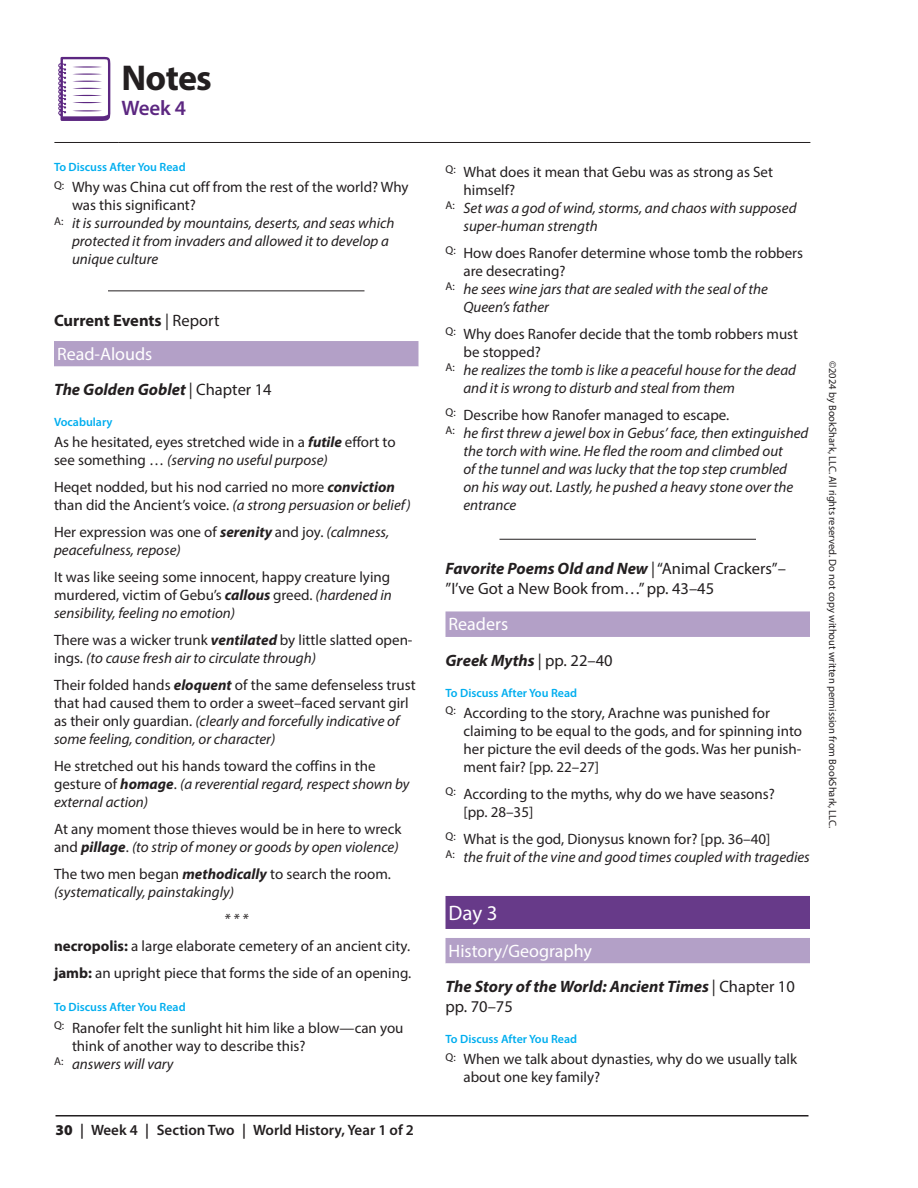
<style>
.page{position:relative;width:918px;height:1188px;background:#fff}
.page>*{position:absolute;margin:0;border:0;box-sizing:border-box;transform-origin:0 0}
.t1{font:700 36px "Myriad Pro";letter-spacing:-.02em;color:#231f20}
.t2{font:600 21px "Myriad Pro";color:#5c2781}
.Day_Heading__6pts_after{font:21px "Myriad Pro";color:#fff}
.Heading_1__6_pts_after{font:18px "Myriad Pro";color:#fff}
.Book_Titles_and_Assignments__4_5_pts_aft{font:italic 700 16.5px/19.8px "Myriad Pro";color:#231f20}
.Book_Titles_and_Assignments__4_5_pts_aft-2{font:16.5px/19.8px "Myriad Pro";color:#231f20}
.Book_Titles_and_Assignments_Pipeline_non{font:700 16.5px "Myriad Pro";letter-spacing:-.005em;color:#231f20}
.Vocabulary_Words__6_pts_after{font:15px/18px "Myriad Pro";color:#231f20}
.Answer_Style__6_pts_after{font:italic 15px/18px "Myriad Pro";color:#231f20}
.Question_Style{font:15px/18px "Myriad Pro";color:#231f20}
.Question_Style__6_pts_after{font:15px/18px "Myriad Pro";color:#231f20}
.Unfamiliar_Words__6_pts_after{font:15px "Myriad Pro";color:#231f20}
.Vocabulary_Words__6_pts_after-2{font:italic 15px/18px "Myriad Pro";color:#231f20}
.t3{font:600 15px "Myriad Pro";color:#231f20}
.Star_Dividers{font:italic 15px "Myriad Pro";color:#231f20}
.Heading_2__6_pts_after{font:600 12px "Myriad Pro";color:#00aeef}
.t4{font:10.5px "Myriad Pro";color:#231f20}
.s1{font-weight:400}
.s2{font-weight:400;font-style:normal}
.s3{font-weight:700;font-style:italic}
.s4{font-style:italic}
.s5{font-style:normal}
.s6{font-weight:700}
.s7{font-weight:900}
</style>
<div class="page">
<hr style="left:108px;top:290px;width:256px;height:1px;background:#231f20">
<div style="left:54px;top:341px;width:364px;height:26px;background:#b3a0c7"></div>
<hr style="left:500px;top:539px;width:256px;height:1px;background:#231f20">
<div style="left:446px;top:611px;width:364px;height:26px;background:#b3a0c7"></div>
<div style="left:446px;top:896px;width:364px;height:33px;background:#673a89"></div>
<div style="left:446px;top:938px;width:364px;height:25px;background:#b3a0c7"></div>
<hr style="left:56px;top:1115px;width:752px;height:2px;background:#231f20">
<hr style="left:54px;top:142px;width:64px;height:1px;background:#231f20">
<hr style="left:118px;top:142px;width:430px;height:1px;background:#231f20">
<hr style="left:548px;top:142px;width:262px;height:1px;background:#231f20">
<svg style="left:58px;top:57px;width:52px;height:64px"></svg>
<h1 class="t1" style="left:122px;top:54px;width:92px">Notes</h1>
<h2 class="t2" style="left:122px;top:94px;width:66px">Week 4</h2>
<p class="Heading_2__6_pts_after" style="left:54px;top:159px;width:133px">To Discuss After You Read</p>
<p class="Question_Style" style="left:72px;top:178px;width:338px;text-indent:-18px"><sup>Q:</sup> Why was China cut off from the rest of the world? Why was this significant?</p>
<p class="Answer_Style__6_pts_after" style="left:72px;top:214px;width:324px;text-indent:-18px"><sup>A:</sup> it is surrounded by mountains, deserts, and seas which protected it from invaders and allowed it to develop a unique culture</p>
<p class="Book_Titles_and_Assignments_Pipeline_non" style="left:54px;top:310px;width:167px">Current Events <span class="s1">| Report</span></p>
<p class="Heading_1__6_pts_after" style="left:57px;top:343px;width:97px">Read-Alouds</p>
<p class="Book_Titles_and_Assignments__4_5_pts_aft" style="left:54px;top:379px;width:219px">The Golden Goblet <span class="s2">| Chapter 14</span></p>
<p class="Heading_2__6_pts_after" style="left:54px;top:414px;width:60px">Vocabulary</p>
<p class="Vocabulary_Words__6_pts_after" style="left:54px;top:433px;width:343px">As he hesitated, eyes stretched wide in a <span class="s3">futile</span> effort to see something … <span class="s4">(serving no useful purpose)</span></p>
<p class="Vocabulary_Words__6_pts_after" style="left:54px;top:478px;width:358px">Heqet nodded, but his nod carried no more <span class="s3">conviction </span>than did the Ancient’s voice. <span class="s4">(a strong persuasion or belief)</span></p>
<p class="Vocabulary_Words__6_pts_after-2" style="left:54px;top:523px;width:337px"><span class="s5">Her expression was one of</span> <span class="s6">serenity</span> <span class="s5">and joy.</span> (calmness, peacefulness, repose)</p>
<p class="Vocabulary_Words__6_pts_after" style="left:54px;top:568px;width:339px;text-align:justify">It was like seeing some innocent, happy creature lying murdered, victim of Gebu’s <span class="s3">callous</span> greed. <span class="s4">(hardened in sensibility, feeling no emotion)</span></p>
<p class="Vocabulary_Words__6_pts_after" style="left:54px;top:631px;width:360px">There was a wicker trunk <span class="s3">ventilated</span> by little slatted open&shy;ings. <span class="s4">(to cause fresh air to circulate through)</span></p>
<p class="Vocabulary_Words__6_pts_after" style="left:54px;top:676px;width:363px">Their folded hands <span class="s3">eloquent</span> of the same defenseless trust that had caused them to order a sweet–faced servant girl as their only guardian. <span class="s4">(clearly and forcefully indicative of some feeling, condition, or character)</span></p>
<p class="Vocabulary_Words__6_pts_after" style="left:54px;top:757px;width:357px">He stretched out his hands toward the coffins in the gesture of <span class="s3">homage</span>. <span class="s4">(a reverential regard, respect shown by external action)</span></p>
<p class="Vocabulary_Words__6_pts_after" style="left:54px;top:820px;width:349px">At any moment those thieves would be in here to wreck and <span class="s3">pillage</span>. <span class="s4">(to strip of money or goods by open violence)</span></p>
<p class="Vocabulary_Words__6_pts_after" style="left:54px;top:865px;width:339px">The two men began <span class="s3">methodically</span> to search the room. <span class="s4">(systematically, painstakingly)</span></p>
<p class="Star_Dividers" style="left:224px;top:910px;width:26px">* * *</p>
<p class="Unfamiliar_Words__6_pts_after" style="left:54px;top:937px;width:358px"><span class="s6">necropolis:</span> a large elaborate cemetery of an ancient city.</p>
<p class="Unfamiliar_Words__6_pts_after" style="left:54px;top:964px;width:359px"><span class="s6">jamb:</span> an upright piece that forms the side of an opening.</p>
<p class="Heading_2__6_pts_after" style="left:54px;top:1000px;width:133px">To Discuss After You Read</p>
<p class="Question_Style" style="left:72px;top:1018px;width:333px;text-indent:-18px"><sup>Q:</sup> Ranofer felt the sunlight hit him like a blow—can you think of another way to describe this?</p>
<p class="Answer_Style__6_pts_after" style="left:54px;top:1054px;width:121px"><sup>A:</sup> answers will vary</p>
<p class="t3" style="left:56px;top:1120px;width:360px"><span class="s7">30</span> | Week 4 | Section Two | World History, Year 1 of 2</p>
<p class="Question_Style" style="left:464px;top:162px;width:311px;text-indent:-18px"><sup>Q:</sup> What does it mean that Gebu was as strong as Set himself?</p>
<p class="Answer_Style__6_pts_after" style="left:464px;top:198px;width:335px;text-indent:-18px"><sup>A:</sup> Set was a god of wind, storms, and chaos with supposed super-human strength</p>
<p class="Question_Style" style="left:464px;top:243px;width:341px;text-indent:-18px"><sup>Q:</sup> How does Ranofer determine whose tomb the robbers are desecrating?</p>
<p class="Answer_Style__6_pts_after" style="left:464px;top:279px;width:306px;text-indent:-18px"><sup>A:</sup> he sees wine jars that are sealed with the seal of the<br>Queen’s father</p>
<p class="Question_Style" style="left:464px;top:324px;width:336px;text-indent:-18px"><sup>Q:</sup> Why does Ranofer decide that the tomb robbers must be stopped?</p>
<p class="Answer_Style__6_pts_after" style="left:464px;top:360px;width:334px;text-indent:-18px"><sup>A:</sup> he realizes the tomb is like a peaceful house for the dead and it is wrong to disturb and steal from them</p>
<p class="Question_Style" style="left:446px;top:405px;width:285px"><sup>Q:</sup> Describe how Ranofer managed to escape.</p>
<p class="Answer_Style__6_pts_after" style="left:464px;top:423px;width:347px;text-indent:-18px"><sup>A:</sup> he first threw a jewel box in Gebus’ face, then extinguished the torch with wine. He fled the room and climbed out<br>of the tunnel and was lucky that the top step crumbled<br>on his way out. Lastly, he pushed a heavy stone over the entrance</p>
<p class="Book_Titles_and_Assignments__4_5_pts_aft-2" style="left:446px;top:559px;width:342px"><span class="s3">Favorite Poems Old and New</span> | “Animal Crackers”– ”I’ve Got a New Book from…” pp. 43–45</p>
<p class="Heading_1__6_pts_after" style="left:448px;top:613px;width:61px">Readers</p>
<p class="Book_Titles_and_Assignments__4_5_pts_aft" style="left:446px;top:650px;width:169px">Greek Myths <span class="s2">| pp. 22–40</span></p>
<p class="Heading_2__6_pts_after" style="left:446px;top:685px;width:133px">To Discuss After You Read</p>
<p class="Question_Style__6_pts_after" style="left:464px;top:704px;width:340px;text-indent:-18px"><sup>Q:</sup> According to the story, Arachne was punished for claiming to be equal to the gods, and for spinning into her picture the evil deeds of the gods. Was her punish&shy;ment fair? [pp. 22–27]</p>
<p class="Question_Style__6_pts_after" style="left:464px;top:785px;width:313px;text-indent:-18px"><sup>Q:</sup> According to the myths, why do we have seasons? [pp. 28–35]</p>
<p class="Question_Style" style="left:446px;top:829px;width:326px"><sup>Q:</sup> What is the god, Dionysus known for? [pp. 36–40]</p>
<p class="Answer_Style__6_pts_after" style="left:446px;top:847px;width:366px"><sup>A:</sup> the fruit of the vine and good times coupled with tragedies</p>
<p class="Day_Heading__6pts_after" style="left:449px;top:900px;width:51px">Day 3</p>
<p class="Heading_1__6_pts_after" style="left:448px;top:940px;width:145px">History/Geography</p>
<p class="Book_Titles_and_Assignments__4_5_pts_aft" style="left:446px;top:976px;width:351px">The Story of the World: Ancient Times <span class="s2">| Chapter 10 pp. 70–75</span></p>
<p class="Heading_2__6_pts_after" style="left:446px;top:1031px;width:133px">To Discuss After You Read</p>
<p class="Question_Style" style="left:464px;top:1050px;width:335px;text-indent:-18px"><sup>Q:</sup> When we talk about dynasties, why do we usually talk about one key family?</p>
<p class="t4" style="left:839px;top:361px;width:469px;rotate:90deg">©2024 by BookShark, LLC. All rights reserved. Do not copy without written permission from BookShark, LLC.</p>
</div>
